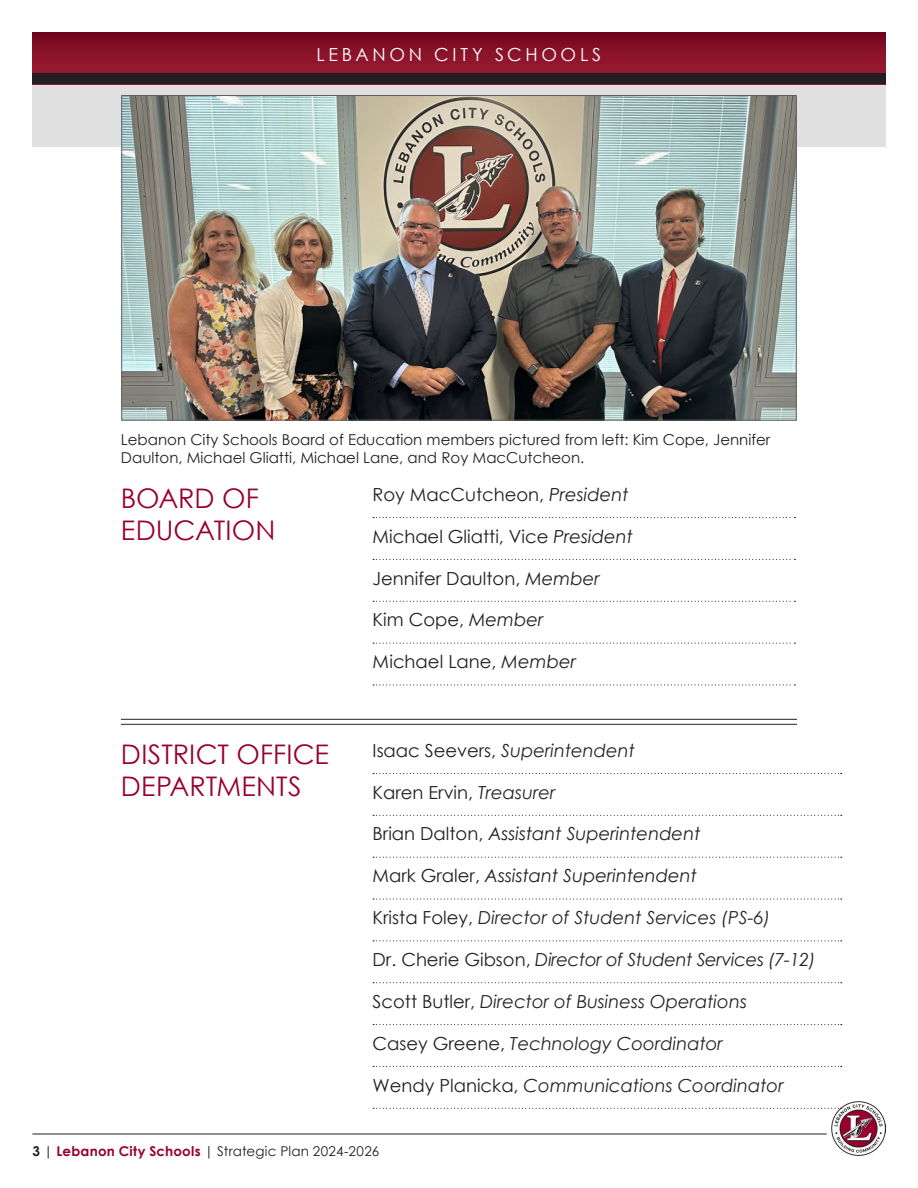
<style>
.page{position:relative;width:918px;height:1188px;background:#fff}
.page>*{position:absolute;margin:0;border:0;box-sizing:border-box;transform-origin:0 0}
.t1{font:27px/32.4px "Century Gothic";letter-spacing:.005em;color:#98002e}
.t2{font:italic 18px "Century Gothic";color:#242424}
.t3{font:18px "Century Gothic";color:#231f20}
.t4{font:italic 18px "Century Gothic";color:#231f20}
.t5{font:italic 18px "Century Gothic";letter-spacing:-.02em;color:#242424}
.t6{font:18px "Century Gothic";letter-spacing:.205em;color:#fff}
.t7{font:15px/18px "Century Gothic";color:#231f20}
.t8{font:13.5px "Century Gothic";letter-spacing:.02em;color:#231f20}
.s1{font-style:italic}
.s2{font-style:normal;color:#231f20}
.s3{font-style:italic;color:#242424}
.s4{font-style:normal}
.s5{font-weight:700}
.s6{font-weight:700;color:#98002e}
</style>
<div class="page">
<hr style="left:32px;top:1134px;width:795px;height:1px;background:#231f20">
<img style="left:832px;top:1102px;width:54px;height:54px">
<div style="left:32px;top:84px;width:853px;height:63px;background:#e0e0e0"></div>
<svg style="left:32px;top:32px;width:853px;height:41px;background:#861027"></svg>
<div style="left:32px;top:73px;width:853px;height:11px;background:#231f20"></div>
<img style="left:123px;top:97px;width:672px;height:322px">
<svg style="left:373px;top:773px;width:469px;height:1px"></svg>
<svg style="left:373px;top:815px;width:469px;height:1px"></svg>
<svg style="left:373px;top:857px;width:469px;height:1px"></svg>
<svg style="left:373px;top:899px;width:469px;height:1px"></svg>
<svg style="left:373px;top:940px;width:469px;height:1px"></svg>
<svg style="left:373px;top:982px;width:469px;height:1px"></svg>
<svg style="left:373px;top:1024px;width:469px;height:1px"></svg>
<svg style="left:373px;top:1066px;width:469px;height:1px"></svg>
<svg style="left:373px;top:1108px;width:469px;height:1px"></svg>
<svg style="left:373px;top:517px;width:422px;height:1px"></svg>
<svg style="left:373px;top:559px;width:422px;height:1px"></svg>
<svg style="left:373px;top:601px;width:422px;height:1px"></svg>
<svg style="left:373px;top:643px;width:422px;height:1px"></svg>
<svg style="left:373px;top:684px;width:422px;height:2px"></svg>
<hr style="left:121px;top:719px;width:676px;height:1px;background:#242424">
<hr style="left:121px;top:724px;width:676px;height:1px;background:#242424">
<p class="t6" style="left:317px;top:43px;width:286px">LEBANON CITY SCHOOLS</p>
<p class="t7" style="left:121px;top:430px;width:651px">Lebanon City Schools Board of Education members pictured from left: Kim Cope, Jennifer<br>Daulton, Michael Gliatti, Michael Lane, and Roy MacCutcheon.</p>
<p class="t1" style="left:121px;top:481px;width:156px">BOARD OF<br>EDUCATION</p>
<p class="t1" style="left:121px;top:737px;width:210px">DISTRICT OFFICE<br>DEPARTMENTS</p>
<p class="t3" style="left:373px;top:483px;width:258px">Roy MacCutcheon, <span class="s1">President</span></p>
<p class="t3" style="left:373px;top:525px;width:262px">Michael Gliatti, Vice <span class="s1">President</span></p>
<p class="t3" style="left:373px;top:567px;width:229px">Jennifer Daulton, <span class="s1">Member</span></p>
<p class="t3" style="left:373px;top:609px;width:172px">Kim Cope, <span class="s1">Member</span></p>
<p class="t3" style="left:373px;top:651px;width:205px">Michael Lane, <span class="s1">Member</span></p>
<p class="t2" style="left:373px;top:738px;width:264px"><span class="s2">Isaac Seevers,</span> Superintendent</p>
<p class="t3" style="left:373px;top:781px;width:185px">Karen Ervin, <span class="s3">Treasurer</span></p>
<p class="t4" style="left:373px;top:821px;width:329px"><span class="s4">Brian Dalton,</span> Assistant Superintendent</p>
<p class="t4" style="left:373px;top:863px;width:326px"><span class="s4">Mark Graler,</span> Assistant Superintendent</p>
<p class="t2" style="left:373px;top:905px;width:399px"><span class="s2">Krista Foley,</span> Director of Student Services (PS-6)</p>
<p class="t5" style="left:373px;top:947px;width:445px"><span class="s2">Dr. Cherie Gibson,</span> Director of Student Services (7-12)</p>
<p class="t2" style="left:373px;top:989px;width:376px"><span class="s2">Scott Butler,</span> Director of Business Operations</p>
<p class="t2" style="left:373px;top:1031px;width:352px"><span class="s2">Casey Greene,</span> Technology Coordinator</p>
<p class="t2" style="left:373px;top:1072px;width:413px"><span class="s2">Wendy Planicka,</span> Communications Coordinator</p>
<p class="t8" style="left:32px;top:1142px;width:348px"><span class="s5">3</span> | <span class="s6">Lebanon City Schools</span> | Strategic Plan 2024-2026</p>
</div>
